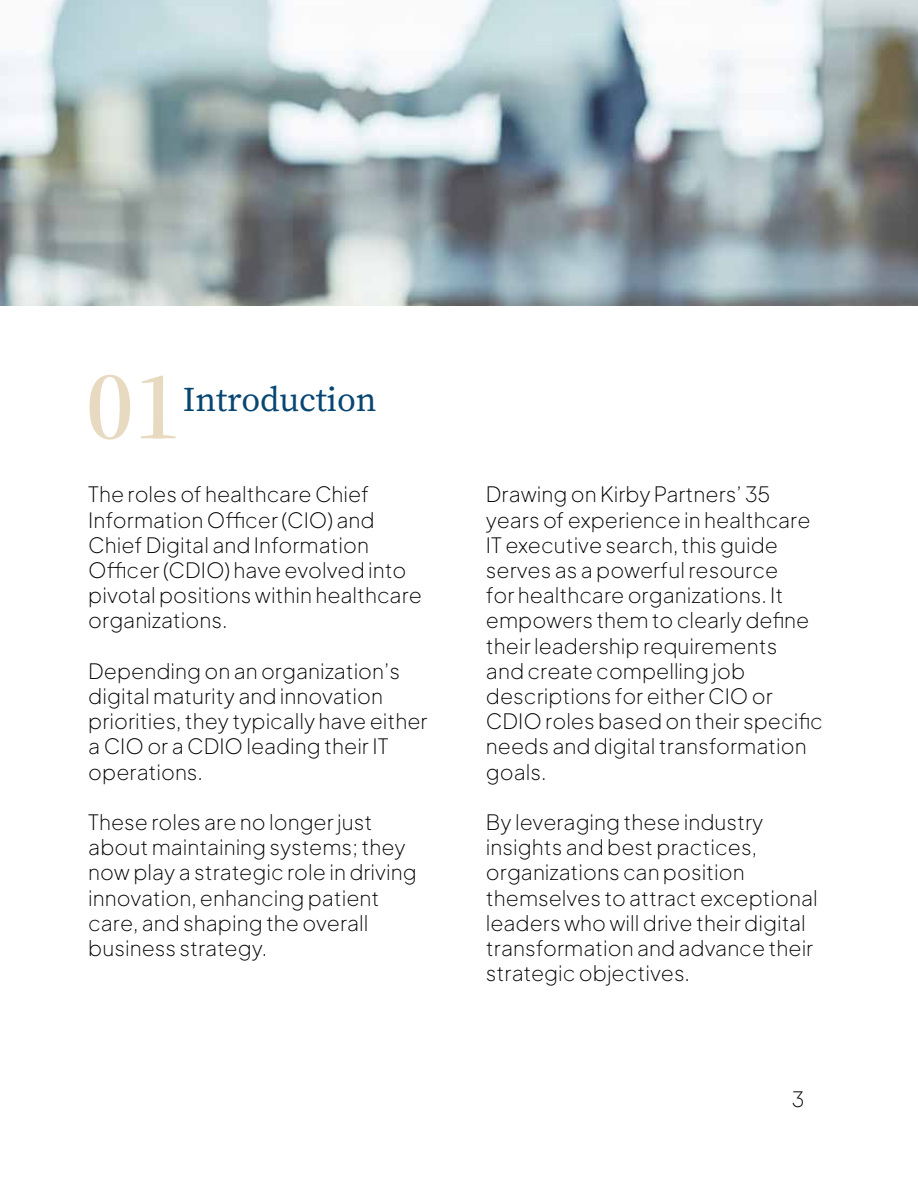
<style>
.page{position:relative;width:918px;height:1188px;background:#fff}
.page>*{position:absolute;margin:0;border:0;box-sizing:border-box;transform-origin:0 0}
.t1{font:97.5px "Source Serif 4 Roman";color:#e7dac0}
.t2{font:34.5px "Source Serif 4 Roman";color:#084672}
.t3{font:21px/25.2px "Plus Jakarta Sans";color:#000}
</style>
<div class="page">
<img style="left:0;top:0;width:918px;height:306px">
<h1 class="t1" style="left:86px;top:341px;width:97px">01</h1>
<h2 class="t2" style="left:183px;top:377px;width:195px">Introduction</h2>
<p class="t3" style="left:88px;top:480px;width:335px">The roles of healthcare Chief<br>Information Officer (CIO) and<br>Chief Digital and Information<br>Officer (CDIO) have evolved into pivotal positions within healthcare organizations.</p>
<p class="t3" style="left:88px;top:656px;width:341px">Depending on an organization’s digital maturity and innovation priorities, they typically have either a CIO or a CDIO leading their IT operations.</p>
<p class="t3" style="left:88px;top:807px;width:330px">These roles are no longer just about maintaining systems; they now play a strategic role in driving innovation, enhancing patient care, and shaping the overall business strategy.</p>
<p class="t3" style="left:486px;top:480px;width:339px">Drawing on Kirby Partners’ 35 years of experience in healthcare<br>IT executive search, this guide serves as a powerful resource<br>for healthcare organizations. It empowers them to clearly define their leadership requirements<br>and create compelling job descriptions for either CIO or<br>CDIO roles based on their specific needs and digital transformation goals.</p>
<p class="t3" style="left:486px;top:807px;width:333px">By leveraging these industry insights and best practices, organizations can position themselves to attract exceptional leaders who will drive their digital transformation and advance their strategic objectives.</p>
<p class="t3" style="left:792px;top:1085px;width:14px">3</p>
</div>
